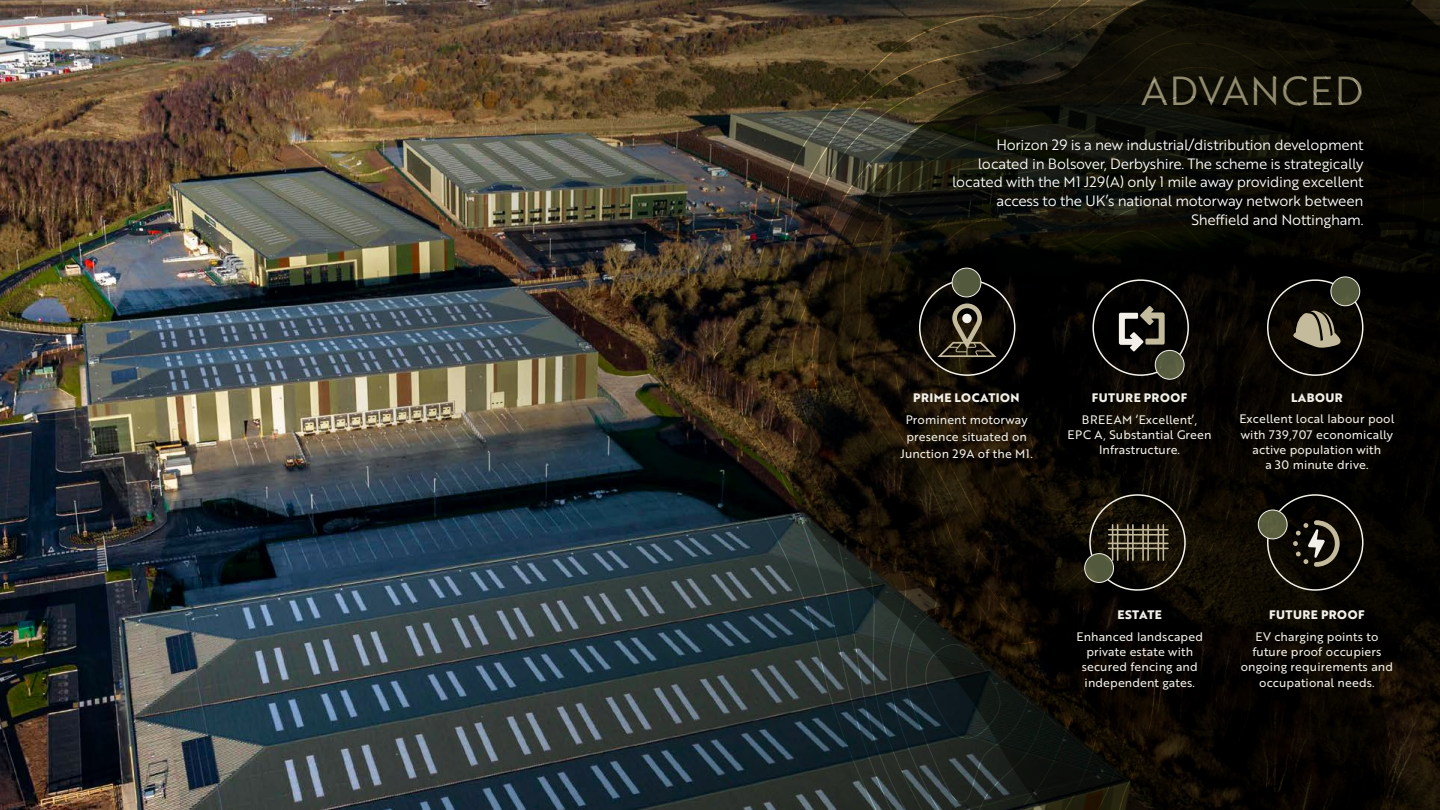
<style>
.page{position:relative;width:1440px;height:810px;background:#fff}
.page>*{position:absolute;margin:0;border:0;box-sizing:border-box;transform-origin:0 0}
.t1{font:39.45px "Brother 1816 Book";letter-spacing:.04em;color:#c4ba9c}
.t2{font:14.55px/18.8px "Brother 1816 Book";letter-spacing:-.02em;color:#fff;text-align:right}
.t3{font:12px/15.3px "Brother 1816 Regular";letter-spacing:.01em;color:#f2f0e8;text-align:center}
.t4{font:700 12px "Brother 1816 Extra";letter-spacing:.04em;color:#f2f0e8}
</style>
<div class="page">
<img style="left:0;top:0;width:260px;height:810px">
<img style="left:260px;top:0;width:435px;height:810px">
<img style="left:695px;top:0;width:38px;height:810px">
<img style="left:733px;top:0;width:39px;height:810px">
<svg style="left:784px;top:0;width:656px;height:810px;background:#15130c"></svg>
<div style="left:1267px;top:279px;width:97px;height:97px;border:2px solid #f2f0e8;border-radius:50%"></div>
<div style="left:1331px;top:277px;width:29px;height:29px;background:#52593d;border-radius:50%"></div>
<div style="left:1331px;top:277px;width:29px;height:29px;border:1px solid #f2f0e8;border-radius:50%"></div>
<svg style="left:1155px;top:350px;width:29px;height:29px"></svg>
<div style="left:1155px;top:350px;width:29px;height:30px;border:1px solid #f2f0e8;border-radius:50%"></div>
<div style="left:1089px;top:494px;width:97px;height:97px;border:2px solid #f2f0e8;border-radius:50%"></div>
<div style="left:1085px;top:554px;width:29px;height:28px;background:#52593d;border-radius:50%"></div>
<div style="left:1084px;top:553px;width:30px;height:30px;border:1px solid #f2f0e8;border-radius:50%"></div>
<div style="left:1267px;top:494px;width:97px;height:97px;border:2px solid #f2f0e8;border-radius:50%"></div>
<svg style="left:1258px;top:510px;width:29px;height:29px"></svg>
<div style="left:1258px;top:510px;width:30px;height:29px;border:1px solid #f2f0e8;border-radius:50%"></div>
<svg style="left:1292px;top:311px;width:53px;height:38px;background:#6c6553"></svg>
<svg style="left:937px;top:255px;width:244px;height:234px;background:#13100b"></svg>
<div style="left:962px;top:314px;width:10px;height:9px;background:#f2f0e8;border-radius:50%"></div>
<svg style="left:1293px;top:520px;width:47px;height:47px;background:#413c32"></svg>
<hr style="left:1112px;top:524px;width:1px;height:37px;background:#c4ba9c">
<hr style="left:1117px;top:524px;width:1px;height:37px;background:#c4ba9c">
<hr style="left:1127px;top:524px;width:2px;height:37px;background:#c4ba9c">
<hr style="left:1132px;top:524px;width:2px;height:37px;background:#c4ba9c">
<hr style="left:1142px;top:524px;width:2px;height:37px;background:#c4ba9c">
<hr style="left:1147px;top:524px;width:2px;height:37px;background:#c4ba9c">
<hr style="left:1158px;top:524px;width:1px;height:37px;background:#c4ba9c">
<hr style="left:1163px;top:524px;width:1px;height:37px;background:#c4ba9c">
<svg style="left:1108px;top:529px;width:61px;height:7px"></svg>
<svg style="left:1108px;top:543px;width:61px;height:6px"></svg>
<h1 class="t1" style="left:1142px;top:62px;width:223px">ADVANCED</h1>
<p class="t2" style="left:952px;top:135px;width:413px">Horizon 29 is a new industrial/distribution development located in Bolsover, Derbyshire. The scheme is strategically located with the M1 J29(A) only 1 mile away providing excellent access to the UK’s national motorway network between Sheffield and Nottingham.</p>
<p class="t4" style="left:913px;top:389px;width:108px">PRIME LOCATION</p>
<p class="t3" style="left:900px;top:411px;width:134px;line-height:16.8px">Prominent motorway presence situated on<br>Junction 29A of the M1.</p>
<p class="t4" style="left:1092px;top:388px;width:97px">FUTURE PROOF</p>
<p class="t3" style="left:1068px;top:411px;width:145px">BREEAM ‘Excellent’,<br>EPC A, Substantial Green<br>Infrastructure.</p>
<p class="t4" style="left:1291px;top:388px;width:53px">LABOUR</p>
<p class="t3" style="left:1239px;top:411px;width:156px">Excellent local labour pool with 739,707 economically active population with<br>a 30 minute drive.</p>
<p class="t4" style="left:1117px;top:606px;width:46px">ESTATE</p>
<p class="t3" style="left:1076px;top:628px;width:128px">Enhanced landscaped private estate with secured fencing and independent gates.</p>
<p class="t4" style="left:1269px;top:606px;width:97px">FUTURE PROOF</p>
<p class="t3" style="left:1241px;top:628px;width:154px">EV charging points to future proof occupiers ongoing requirements and occupational needs.</p>
</div>
